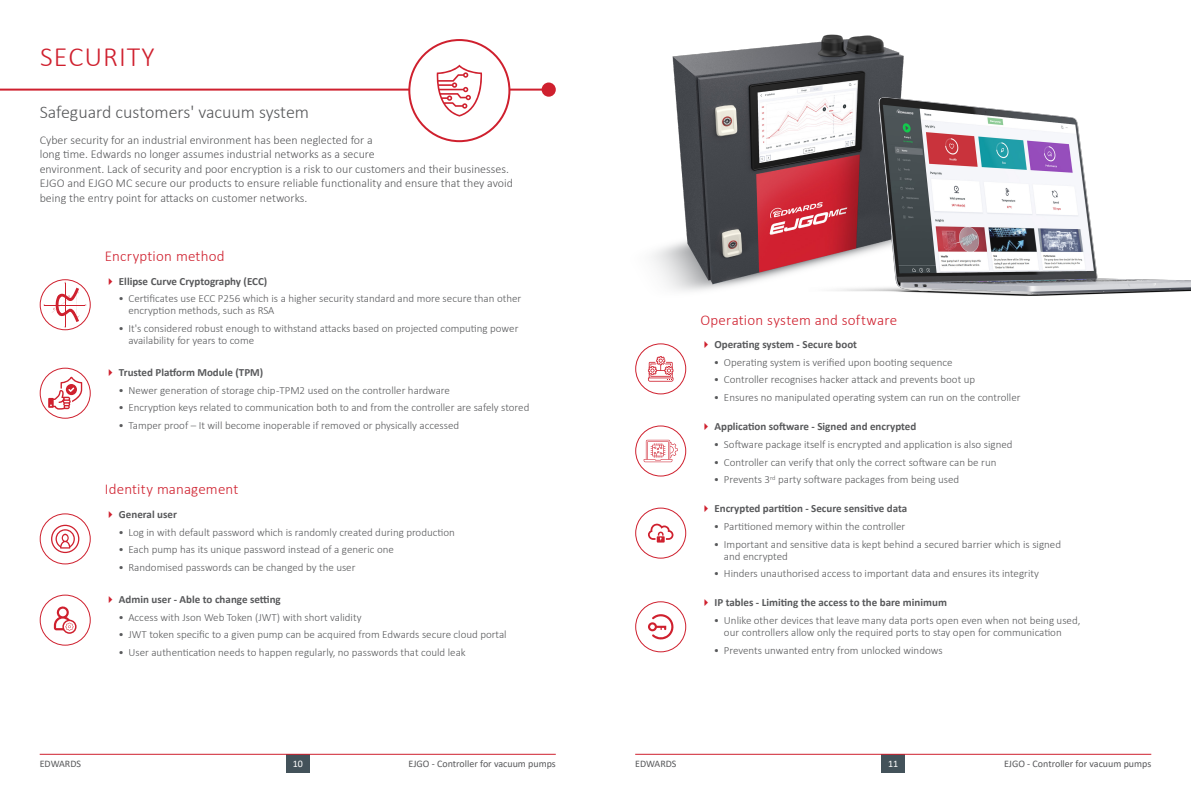
<style>
.page{position:relative;width:1191px;height:794px;background:#fff}
.page>*{position:absolute;margin:0;border:0;box-sizing:border-box;transform-origin:0 0}
.t1{font:300 28px "Calibri";letter-spacing:.035em;color:#cf202e}
.t2{font:300 18px "Calibri";color:#58595b}
.t3{font:300 15px "Calibri";letter-spacing:.01em;color:#cf202e}
.t4{font:300 12px/14.4px "Calibri";color:#58595b}
.t5{font:300 11px/12px "Calibri";color:#58595b}
.t6{font:700 11px "Calibri";color:#58595b}
.t7{font:10px "Calibri";color:#58595b}
.t8{font:10px "Calibri";color:#fff}
</style>
<div class="page">
<div style="left:286px;top:754px;width:23px;height:18px;background:#43525a"></div>
<div style="left:881px;top:754px;width:24px;height:18px;background:#43525a"></div>
<hr style="left:40px;top:754px;width:516px;height:1px;background:#cf202e">
<hr style="left:635px;top:754px;width:516px;height:1px;background:#cf202e">
<hr style="left:0;top:89px;width:549px;height:2px;background:#cf202e">
<div style="left:541px;top:82px;width:15px;height:15px;background:#cf202e;border-radius:50%"></div>
<div style="left:409px;top:40px;width:100px;height:101px;background:#fff;border-radius:50%"></div>
<svg style="left:436px;top:65px;width:46px;height:52px"></svg>
<div style="left:408px;top:39px;width:102px;height:103px;border:2px solid #cf202e;border-radius:50%"></div>
<div style="left:40px;top:279px;width:51px;height:51px;border:1px solid #cf202e;border-radius:50%"></div>
<hr style="left:45px;top:305px;width:40px;height:1px;background:#cf202e">
<svg style="left:52px;top:279px;width:35px;height:52px"></svg>
<svg style="left:40px;top:368px;width:50px;height:50px"></svg>
<svg style="left:48px;top:377px;width:34px;height:32px"></svg>
<div style="left:40px;top:368px;width:51px;height:51px;border:1px solid #cf202e;border-radius:50%"></div>
<svg style="left:51px;top:525px;width:28px;height:28px"></svg>
<div style="left:40px;top:513px;width:51px;height:51px;border:1px solid #cf202e;border-radius:50%"></div>
<svg style="left:62px;top:619px;width:15px;height:15px"></svg>
<svg style="left:64px;top:621px;width:11px;height:11px"></svg>
<svg style="left:54px;top:606px;width:19px;height:24px"></svg>
<div style="left:40px;top:594px;width:51px;height:51px;border:1px solid #cf202e;border-radius:50%"></div>
<img style="left:652px;top:43px;width:156px;height:248px">
<img style="left:808px;top:34px;width:383px;height:262px">
<svg style="left:648px;top:356px;width:25px;height:26px"></svg>
<div style="left:635px;top:343px;width:51px;height:51px;border:1px solid #cf202e;border-radius:50%"></div>
<svg style="left:643px;top:440px;width:34px;height:22px"></svg>
<div style="left:635px;top:425px;width:51px;height:51px;border:1px solid #cf202e;border-radius:50%"></div>
<svg style="left:648px;top:523px;width:25px;height:19px"></svg>
<div style="left:635px;top:507px;width:51px;height:51px;border:1px solid #cf202e;border-radius:50%"></div>
<svg style="left:648px;top:614px;width:26px;height:26px"></svg>
<div style="left:635px;top:601px;width:51px;height:51px;border:1px solid #cf202e;border-radius:50%"></div>
<h1 class="t1" style="left:40px;top:40px;width:116px">SECURITY</h1>
<h2 class="t2" style="left:40px;top:101px;width:271px">Safeguard customers' vacuum system</h2>
<p class="t4" style="left:40px;top:133px;width:475px">Cyber security for an industrial environment has been neglected for a<br>long time. Edwards no longer assumes industrial networks as a secure<br>environment. Lack of security and poor encryption is a risk to our customers and their businesses.<br>EJGO and EJGO MC secure our products to ensure reliable functionality and ensure that they avoid being the entry point for attacks on customer networks.</p>
<h3 class="t3" style="left:105px;top:247px;width:121px">Encryption method</h3>
<p class="t6" style="left:119px;top:273px;width:150px">Ellipse Curve Cryptography (ECC)</p>
<p class="t5" style="left:128px;top:292px;width:394px;text-indent:-10px">• Certificates use ECC P256 which is a higher security standard and more secure than other encryption methods, such as RSA</p>
<p class="t5" style="left:128px;top:322px;width:391px;text-indent:-10px">• It's considered robust enough to withstand attacks based on projected computing power availability for years to come</p>
<p class="t6" style="left:119px;top:364px;width:146px">Trusted Platform Module (TPM)</p>
<p class="t5" style="left:118px;top:384px;width:333px">• Newer generation of storage chip -TPM2 used on the controller hardware</p>
<p class="t5" style="left:118px;top:401px;width:412px">• Encryption keys related to communication both to and from the controller are safely stored</p>
<p class="t5" style="left:118px;top:419px;width:342px">• Tamper proof – It will become inoperable if removed or physically accessed</p>
<h3 class="t3" style="left:105px;top:480px;width:135px">Identity management</h3>
<p class="t6" style="left:119px;top:506px;width:60px">General user</p>
<p class="t5" style="left:118px;top:526px;width:338px">• Log in with default password which is randomly created during production</p>
<p class="t5" style="left:118px;top:543px;width:277px">• Each pump has its unique password instead of a generic one</p>
<p class="t5" style="left:118px;top:561px;width:239px">• Randomised passwords can be changed by the user</p>
<p class="t6" style="left:119px;top:591px;width:163px">Admin user - Able to change setting</p>
<p class="t5" style="left:118px;top:611px;width:245px">• Access with Json Web Token (JWT) with short validity</p>
<p class="t5" style="left:118px;top:628px;width:390px">• JWT token specific to a given pump can be acquired from Edwards secure cloud portal</p>
<p class="t5" style="left:118px;top:646px;width:349px">• User authentication needs to happen regularly, no passwords that could leak</p>
<h3 class="t3" style="left:700px;top:310px;width:198px">Operation system and software</h3>
<p class="t6" style="left:714px;top:337px;width:144px">Operating system - Secure boot</p>
<p class="t5" style="left:714px;top:356px;width:240px">• Operating system is verified upon booting sequence</p>
<p class="t5" style="left:714px;top:374px;width:263px">• Controller recognises hacker attack and prevents boot up</p>
<p class="t5" style="left:714px;top:391px;width:308px">• Ensures no manipulated operating system can run on the controller</p>
<p class="t6" style="left:714px;top:419px;width:203px">Application software - Signed and encrypted</p>
<p class="t5" style="left:714px;top:438px;width:300px">• Software package itself is encrypted and application is also signed</p>
<p class="t5" style="left:714px;top:456px;width:284px">• Controller can verify that only the correct software can be run</p>
<p class="t5" style="left:714px;top:473px;width:247px">• Prevents 3<sup>rd</sup> party software packages from being used</p>
<p class="t6" style="left:714px;top:501px;width:194px">Encrypted partition - Secure sensitive data</p>
<p class="t5" style="left:714px;top:520px;width:193px">• Partitioned memory within the controller</p>
<p class="t5" style="left:724px;top:538px;width:338px;text-indent:-10px">• Important and sensitive data is kept behind a secured barrier which is signed and encrypted</p>
<p class="t5" style="left:714px;top:567px;width:326px">• Hinders unauthorised access to important data and ensures its integrity</p>
<p class="t6" style="left:714px;top:595px;width:234px">IP tables - Limiting the access to the bare minimum</p>
<p class="t5" style="left:724px;top:614px;width:358px;text-indent:-10px">• Unlike other devices that leave many data ports open even when not being used, our controllers allow only the required ports to stay open for communication</p>
<p class="t5" style="left:714px;top:644px;width:230px">• Prevents unwanted entry from unlocked windows</p>
<p class="t7" style="left:40px;top:757px;width:43px">EDWARDS</p>
<p class="t8" style="left:293px;top:757px;width:12px">10</p>
<p class="t7" style="left:408px;top:757px;width:149px">EJGO - Controller for vacuum pumps</p>
<p class="t7" style="left:635px;top:757px;width:43px">EDWARDS</p>
<p class="t8" style="left:888px;top:757px;width:12px">11</p>
<p class="t7" style="left:1004px;top:757px;width:149px">EJGO - Controller for vacuum pumps</p>
</div>
